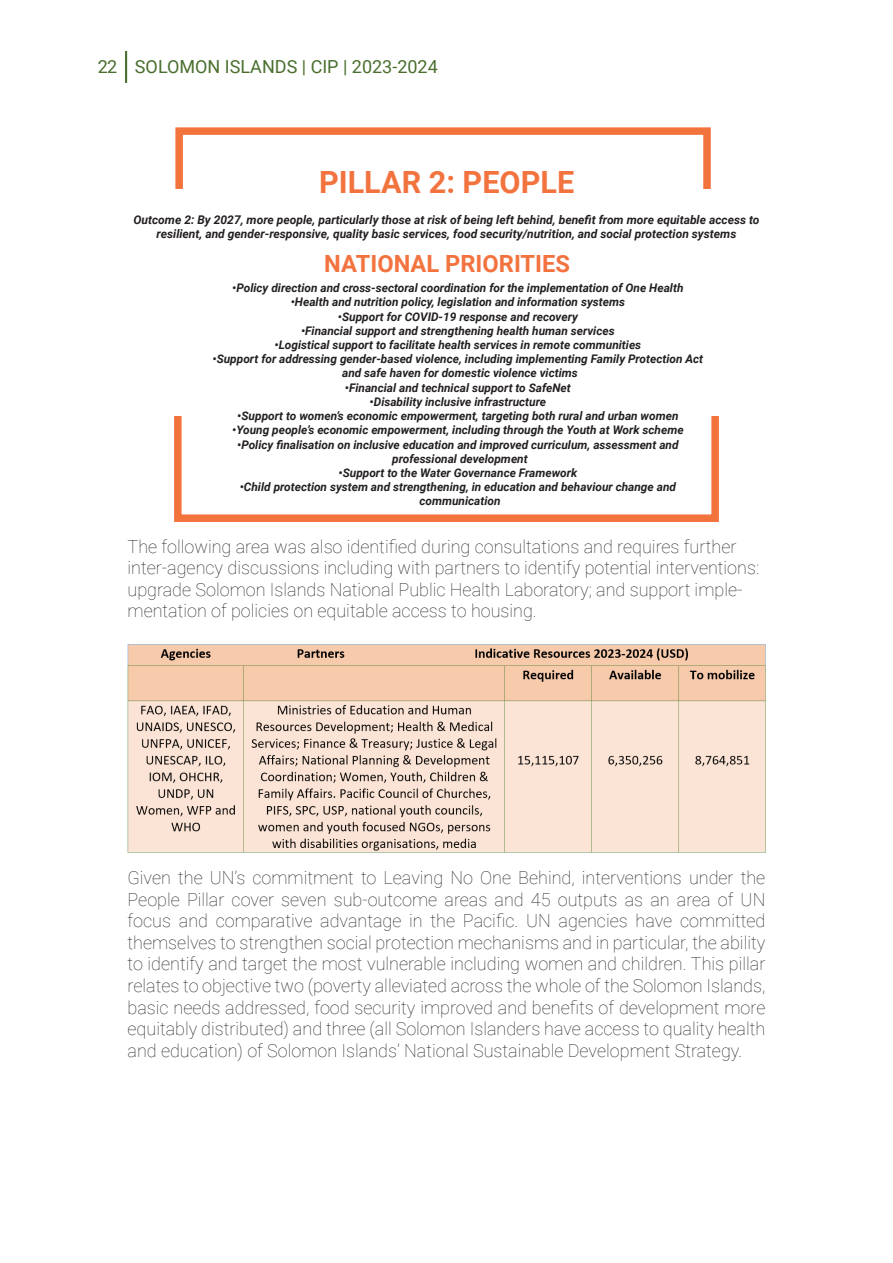
<style>
.page{position:relative;width:893px;height:1263px;background:#fff}
.page>*{position:absolute;margin:0;border:0;box-sizing:border-box;transform-origin:0 0}
.t1{font:700 30.6px "Roboto";color:#f3733f}
.t2{font:700 23.7px "Roboto";color:#f3733f}
.t3{font:100 18px/21.6px "Roboto";color:#231f20;text-align:justify}
.t4{font:18px "Roboto";color:#496e2d}
.t5{font:italic 700 12px/14.4px "Roboto";color:#231f20;text-align:center}
.t6{font:italic 700 11.85px/14.2px "Roboto";color:#231f20;text-align:center}
</style>
<div class="page">
<hr style="left:125px;top:51px;width:2px;height:32px;background:#496e2d">
<div style="left:175px;top:127px;width:536px;height:253px;border:8px solid #f3733d"></div>
<div style="left:174px;top:283px;width:545px;height:239px;border:8px solid #f3733d"></div>
<div style="left:166px;top:189px;width:561px;height:227px;background:#fff"></div>
<img style="left:128px;top:644px;width:638px;height:209px">
<p class="t4" style="left:98px;top:54px;width:342px">22 SOLOMON ISLANDS | CIP | 2023-2024</p>
<h1 class="t1" style="left:319px;top:161px;width:257px">PILLAR 2: PEOPLE</h1>
<p class="t5" style="left:133px;top:212px;width:627px">Outcome 2: By 2027, more people, particularly those at risk of being left behind, benefit from more equitable access to resilient, and gender-responsive, quality basic services, food security/nutrition, and social protection systems</p>
<h2 class="t2" style="left:324px;top:247px;width:247px">NATIONAL PRIORITIES</h2>
<p class="t6" style="left:232px;top:280px;width:453px">•Policy direction and cross-sectoral coordination for the implementation of One Health</p>
<p class="t6" style="left:291px;top:295px;width:336px">•Health and nutrition policy, legislation and information systems</p>
<p class="t6" style="left:338px;top:309px;width:241px">•Support for COVID-19 response and recovery</p>
<p class="t6" style="left:301px;top:323px;width:315px">•Financial support and strengthening health human services</p>
<p class="t6" style="left:274px;top:337px;width:368px">•Logistical support to facilitate health services in remote communities</p>
<p class="t6" style="left:212px;top:351px;width:492px">•Support for addressing gender-based violence, including implementing Family Protection Act and safe haven for domestic violence victims</p>
<p class="t6" style="left:345px;top:380px;width:227px">•Financial and technical support to SafeNet</p>
<p class="t6" style="left:370px;top:394px;width:178px">•Disability inclusive infrastructure</p>
<p class="t6" style="left:237px;top:408px;width:443px">•Support to women’s economic empowerment, targeting both rural and urban women</p>
<p class="t6" style="left:232px;top:423px;width:453px">•Young people’s economic empowerment, including through the Youth at Work scheme</p>
<p class="t6" style="left:237px;top:437px;width:443px">•Policy finalisation on inclusive education and improved curriculum, assessment and professional development</p>
<p class="t6" style="left:338px;top:465px;width:240px">•Support to the Water Governance Framework</p>
<p class="t6" style="left:240px;top:479px;width:438px">•Child protection system and strengthening, in education and behaviour change and communication</p>
<p class="t3" style="left:128px;top:535px;width:633px;text-align:left">The following area was also identified during consultations and requires further inter-agency discussions including with partners to identify potential interventions: upgrade Solomon Islands National Public Health Laboratory; and support imple&shy;mentation of policies on equitable access to housing.</p>
<p class="t3" style="left:128px;top:866px;width:639px">Given the UN’s commitment to Leaving No One Behind, interventions under the People Pillar cover seven sub-outcome areas and 45 outputs as an area of UN focus and comparative advantage in the Pacific. UN agencies have committed themselves to strengthen social protection mechanisms and in particular, the ability to identify and target the most vulnerable including women and children. This pillar relates to objective two (poverty alleviated across the whole of the Solomon Islands, basic needs addressed, food security improved and benefits of development more equitably distributed) and three (all Solomon Islanders have access to quality health and education) of Solomon Islands’ National Sustainable Development Strategy.</p>
</div>
